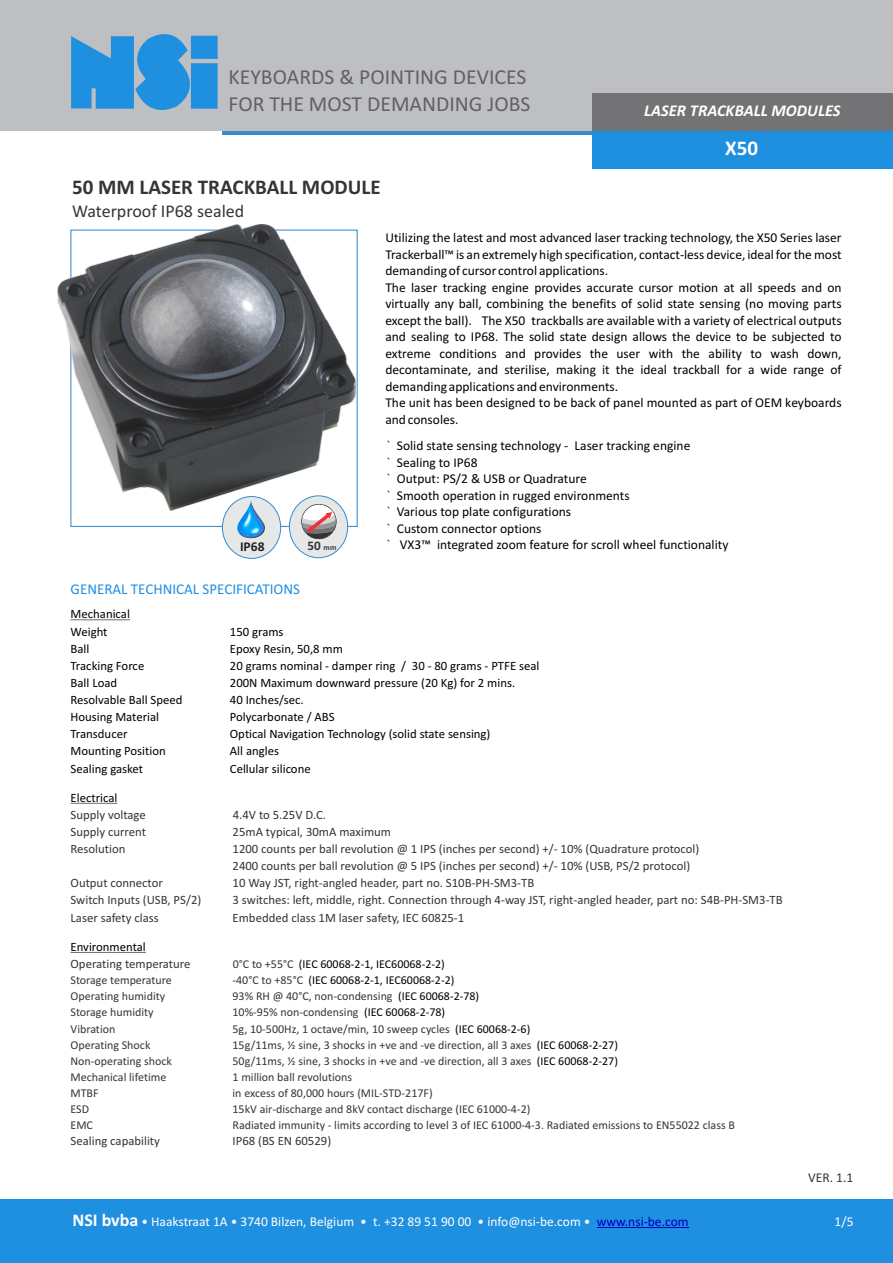
<style>
.page{position:relative;width:893px;height:1263px;background:#fff}
.page>*{position:absolute;margin:0;border:0;box-sizing:border-box;transform-origin:0 0}
.t1{font:21.45px/26.2px "Calibri";color:#616161}
.t2{font:700 21px "Calibri";color:#383336}
.t3{font:700 21px "Calibri";color:#fff}
.t4{font:18px "Calibri";color:#383336}
.t5{font:italic 700 16.5px "Calibri";color:#fff}
.t6{font:15px "Calibri";color:#1f8fe0}
.t7{font:13.5px/16.5px "Calibri";color:#000}
.t8{font:13.5px "Calibri";color:#fff}
.t9{font:13.5px "Calibri";color:#383336}
.t10{font:700 13.5px "Calibri";color:#211f1f}
.t11{font:700 13.2px "Calibri";color:#383336}
.t12{font:12.75px/17.1px "Calibri";color:#383336}
.t13{font:12.75px/17.1px "Calibri";color:#000}
.t14{font:12px "Calibri";color:#383336}
.t15{font:12px/16px "Calibri";color:#000}
.s1{font-size:7.95px}
.s2{font-family:"WP Multinational A Roman"}
.s3{font-weight:700;font-size:18px}
.s4{color:#0000c4}
</style>
<div class="page">
<svg style="left:222px;top:130px;width:371px;height:4px"></svg>
<div style="left:0;top:0;width:893px;height:130px;background:#bdbfc2"></div>
<svg style="left:71px;top:34px;width:134px;height:76px"></svg>
<div style="left:191px;top:36px;width:27px;height:23px;background:#1f8fe0"></div>
<div style="left:191px;top:63px;width:27px;height:46px;background:#1f8fe0"></div>
<div style="left:593px;top:131px;width:300px;height:38px;background:#1f8fe0"></div>
<div style="left:0;top:1200px;width:893px;height:63px;background:#1f8fe0"></div>
<hr style="left:597px;top:1227px;width:92px;height:1px;background:#0000c4">
<div style="left:593px;top:93px;width:300px;height:38px;background:#737375"></div>
<div style="left:222px;top:496px;width:59px;height:63px;background:#e6e8e8;border:1px solid #368ccc;border-radius:50%"></div>
<svg style="left:237px;top:510px;width:28px;height:28px"></svg>
<div style="left:289px;top:495px;width:59px;height:63px;background:#e6e8e8;border:1px solid #368ccc;border-radius:50%"></div>
<svg style="left:301px;top:510px;width:36px;height:30px"></svg>
<img style="left:57px;top:225px;width:299px;height:285px">
<hr style="left:71px;top:620px;width:59px;height:1px;background:#000">
<hr style="left:71px;top:803px;width:46px;height:1px;background:#000">
<hr style="left:71px;top:952px;width:75px;height:1px;background:#000">
<h1 class="t1" style="left:229px;top:66px;width:303px">KEYBOARDS &amp; POINTING DEVICES<br>FOR THE MOST DEMANDING JOBS</h1>
<h2 class="t2" style="left:72px;top:178px;width:310px">50 MM LASER TRACKBALL MODULE</h2>
<h3 class="t4" style="left:72px;top:203px;width:174px">Waterproof IP68 sealed</h3>
<p class="t5" style="left:644px;top:103px;width:198px">LASER TRACKBALL MODULES</p>
<h2 class="t3" style="left:725px;top:140px;width:34px">X50</h2>
<p class="t10" style="left:240px;top:540px;width:26px">IP68</p>
<p class="t11" style="left:307px;top:540px;width:31px">50 <span class="s1">mm</span></p>
<p class="t6" style="left:71px;top:583px;width:231px">GENERAL TECHNICAL SPECIFICATIONS</p>
<p class="t13" style="left:71px;top:607px;width:61px">Mechanical<br>Weight</p>
<p class="t13" style="left:230px;top:624px;width:55px">150 grams</p>
<p class="t7" style="left:385px;top:231px;width:458px">Utilizing the latest and most advanced laser tracking technology, the X50 Series laser Trackerball™ is an extremely high specification, contact-less device, ideal for the most demanding of cursor control applications.<br>The laser tracking engine provides accurate cursor motion at all speeds and on virtually any ball, combining the benefits of solid state sensing (no moving parts except the ball). The X50 trackballs are available with a variety of electrical outputs and sealing to IP68. The solid state design allows the device to be subjected to extreme conditions and provides the user with the ability to wash down, decontaminate, and sterilise, making it the ideal trackball for a wide range of demanding applications and environments.<br>The unit has been designed to be back of panel mounted as part of OEM keyboards and consoles.</p>
<p class="t7" style="left:386px;top:439px;width:344px"><span class="s2">!</span> Solid state sensing technology - Laser tracking engine<br><span class="s2">!</span> Sealing to IP68<br><span class="s2">!</span> Output: PS/2 &amp; USB or Quadrature<br><span class="s2">!</span> Smooth operation in rugged environments<br><span class="s2">!</span> Various top plate configurations<br><span class="s2">!</span> Custom connector options<br><span class="s2">!</span> VX3™ integrated zoom feature for scroll wheel functionality</p>
<p class="t13" style="left:71px;top:641px;width:20px">Ball</p>
<p class="t13" style="left:230px;top:641px;width:115px">Epoxy Resin, 50,8 mm</p>
<p class="t13" style="left:71px;top:658px;width:75px">Tracking Force</p>
<p class="t13" style="left:230px;top:658px;width:311px">20 grams nominal - damper ring / 30 - 80 grams - PTFE seal</p>
<p class="t13" style="left:71px;top:675px;width:48px">Ball Load</p>
<p class="t13" style="left:230px;top:675px;width:287px">200N Maximum downward pressure (20 Kg) for 2 mins.</p>
<p class="t13" style="left:71px;top:692px;width:113px">Resolvable Ball Speed</p>
<p class="t13" style="left:230px;top:692px;width:75px">40 Inches/sec.</p>
<p class="t13" style="left:71px;top:709px;width:90px">Housing Material</p>
<p class="t13" style="left:230px;top:709px;width:106px">Polycarbonate / ABS</p>
<p class="t13" style="left:71px;top:726px;width:58px">Transducer</p>
<p class="t13" style="left:230px;top:726px;width:262px">Optical Navigation Technology (solid state sensing)</p>
<p class="t13" style="left:71px;top:744px;width:97px">Mounting Position</p>
<p class="t13" style="left:230px;top:744px;width:51px">All angles</p>
<p class="t13" style="left:71px;top:761px;width:74px">Sealing gasket</p>
<p class="t13" style="left:230px;top:761px;width:82px">Cellular silicone</p>
<p class="t13" style="left:71px;top:790px;width:48px">Electrical</p>
<p class="t12" style="left:71px;top:807px;width:77px">Supply voltage</p>
<p class="t12" style="left:233px;top:807px;width:95px">4.4V to 5.25V D.C.</p>
<p class="t12" style="left:71px;top:824px;width:77px">Supply current</p>
<p class="t12" style="left:233px;top:824px;width:160px">25mA typical, 30mA maximum</p>
<p class="t12" style="left:71px;top:841px;width:56px">Resolution</p>
<p class="t12" style="left:233px;top:841px;width:468px">1200 counts per ball revolution @ 1 IPS (inches per second) +/- 10% (Quadrature protocol)<br>2400 counts per ball revolution @ 5 IPS (inches per second) +/- 10% (USB, PS/2 protocol)</p>
<p class="t12" style="left:71px;top:875px;width:94px">Output connector</p>
<p class="t12" style="left:233px;top:875px;width:303px">10 Way JST, right-angled header, part no. S10B-PH-SM3-TB</p>
<p class="t12" style="left:71px;top:893px;width:132px">Switch Inputs (USB, PS/2)</p>
<p class="t12" style="left:233px;top:893px;width:552px">3 switches: left, middle, right. Connection through 4-way JST, right-angled header, part no: S4B-PH-SM3-TB</p>
<p class="t12" style="left:71px;top:910px;width:90px">Laser safety class</p>
<p class="t12" style="left:233px;top:910px;width:233px">Embedded class 1M laser safety, IEC 60825-1</p>
<p class="t12" style="left:71px;top:956px;width:121px">Operating temperature</p>
<p class="t14" style="left:233px;top:959px;width:62px">0°C to +55°C</p>
<p class="t14" style="left:71px;top:975px;width:103px">Storage temperature</p>
<p class="t14" style="left:233px;top:975px;width:72px">-40°C to +85°C</p>
<p class="t14" style="left:71px;top:991px;width:96px">Operating humidity</p>
<p class="t14" style="left:233px;top:991px;width:162px">93% RH @ 40°C, non-condensing</p>
<p class="t14" style="left:71px;top:1007px;width:85px">Storage humidity</p>
<p class="t14" style="left:233px;top:1007px;width:128px">10%-95% non-condensing</p>
<p class="t14" style="left:71px;top:1023px;width:46px">Vibration</p>
<p class="t14" style="left:233px;top:1023px;width:219px">5g, 10-500Hz, 1 octave/min, 10 sweep cycles</p>
<p class="t14" style="left:71px;top:1040px;width:81px">Operating Shock</p>
<p class="t14" style="left:233px;top:1040px;width:300px">15g/11ms, ½ sine, 3 shocks in +ve and -ve direction, all 3 axes</p>
<p class="t14" style="left:71px;top:1056px;width:103px">Non-operating shock</p>
<p class="t14" style="left:233px;top:1056px;width:300px">50g/11ms, ½ sine, 3 shocks in +ve and -ve direction, all 3 axes</p>
<p class="t14" style="left:71px;top:1072px;width:97px">Mechanical lifetime</p>
<p class="t14" style="left:233px;top:1072px;width:121px">1 million ball revolutions</p>
<p class="t14" style="left:71px;top:1088px;width:30px">MTBF</p>
<p class="t14" style="left:233px;top:1088px;width:202px">in excess of 80,000 hours (MIL-STD-217F)</p>
<p class="t14" style="left:71px;top:1104px;width:20px">ESD</p>
<p class="t14" style="left:233px;top:1104px;width:299px">15kV air-discharge and 8kV contact discharge (IEC 61000-4-2)</p>
<p class="t14" style="left:71px;top:1120px;width:24px">EMC</p>
<p class="t14" style="left:233px;top:1120px;width:504px">Radiated immunity - limits according to level 3 of IEC 61000-4-3. Radiated emissions to EN55022 class B</p>
<p class="t12" style="left:71px;top:1133px;width:91px">Sealing capability</p>
<p class="t12" style="left:233px;top:1133px;width:100px">IP68 (BS EN 60529)</p>
<p class="t13" style="left:71px;top:939px;width:77px">Environmental</p>
<p class="t15" style="left:299px;top:957px;width:147px">(IEC 60068-2-1, IEC60068-2-2)</p>
<p class="t15" style="left:309px;top:973px;width:147px">(IEC 60068-2-1, IEC60068-2-2)</p>
<p class="t15" style="left:398px;top:989px;width:83px">(IEC 60068-2-78)</p>
<p class="t15" style="left:364px;top:1005px;width:83px">(IEC 60068-2-78)</p>
<p class="t15" style="left:455px;top:1021px;width:77px">(IEC 60068-2-6)</p>
<p class="t15" style="left:537px;top:1038px;width:83px">(IEC 60068-2-27) (IEC 60068-2-27)</p>
<p class="t9" style="left:808px;top:1171px;width:47px">VER. 1.1</p>
<p class="t8" style="left:72px;top:1216px;width:618px"><span class="s3">NSI bvba</span> • Haakstraat 1A • 3740 Bilzen, Belgium • t. +32 89 51 90 00 • info@nsi-be.com • <span class="s4">www.nsi-be.com</span></p>
<p class="t8" style="left:835px;top:1216px;width:20px">1/5</p>
</div>
